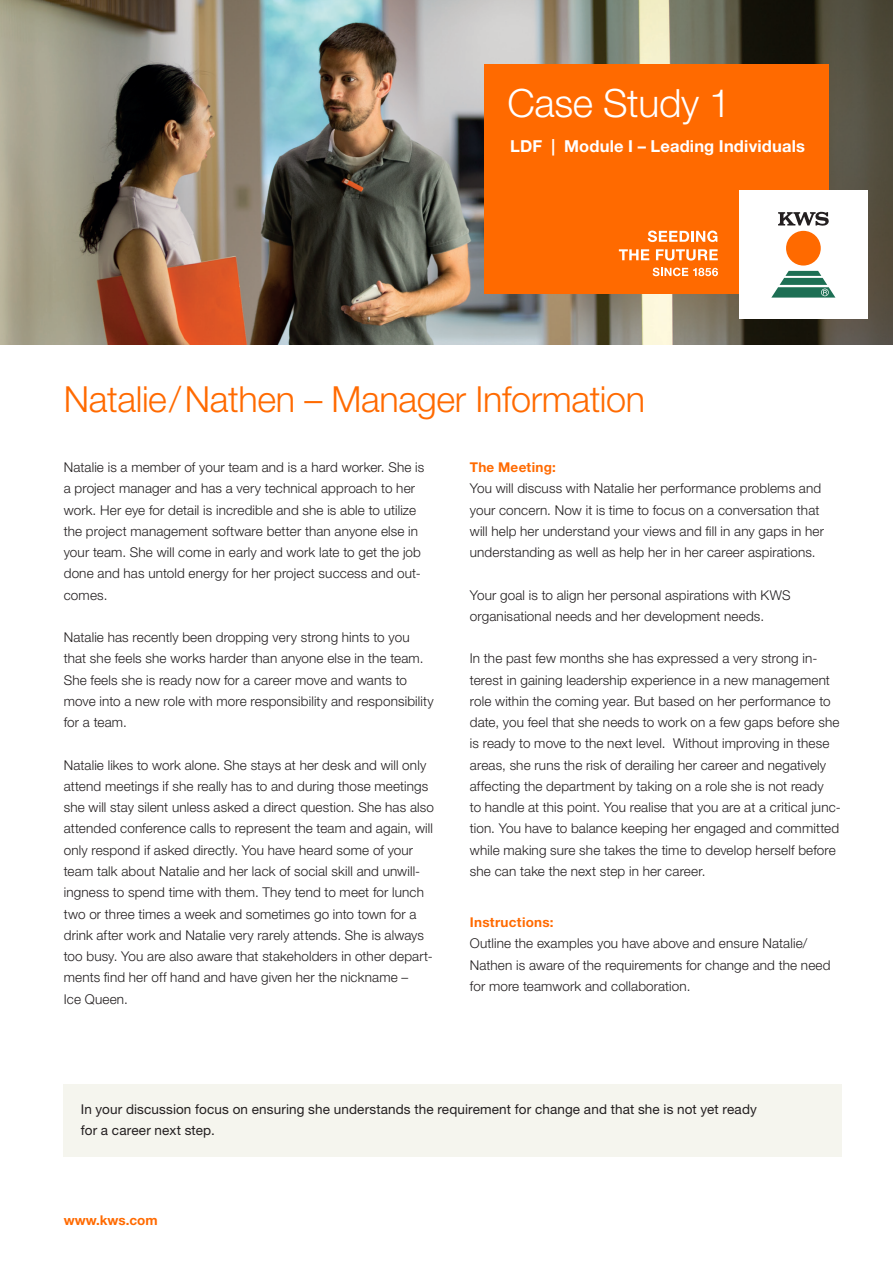
<style>
.page{position:relative;width:893px;height:1263px;background:#fff}
.page>*{position:absolute;margin:0;border:0;box-sizing:border-box;transform-origin:0 0}
.t1{font:300 39px "Helvetica Neue LT Std";letter-spacing:-.01em;color:#fff}
.t2{font:300 36px "Helvetica Neue LT Std";letter-spacing:-.01em;color:#ff6a00}
.t3{font:700 16.5px "Helvetica Neue LT Std";letter-spacing:.01em;color:#fff}
.t4{font:300 13.5px/21.3px "Helvetica Neue LT Std";letter-spacing:.01em;color:#231f20}
.t5{font:13.5px/21.3px "Helvetica Neue LT Std";letter-spacing:.01em;color:#231f20}
.t6{font:700 13.5px "Helvetica Neue LT Std";letter-spacing:.02em;color:#ff6a00}
.t7{font:700 13.5px "Helvetica Neue LT Std";color:#ff6a00}
</style>
<div class="page">
<img style="left:0;top:0;width:893px;height:344px">
<div style="left:485px;top:64px;width:344px;height:229px;background:#ff6a00"></div>
<div style="left:739px;top:191px;width:128px;height:128px;background:#fff"></div>
<svg style="left:771px;top:271px;width:64px;height:27px"></svg>
<div style="left:786px;top:231px;width:35px;height:35px;background:#ff6a00;border-radius:50%"></div>
<svg style="left:778px;top:212px;width:51px;height:14px"></svg>
<svg style="left:648px;top:231px;width:69px;height:11px"></svg>
<svg style="left:619px;top:249px;width:30px;height:11px"></svg>
<svg style="left:656px;top:249px;width:62px;height:12px"></svg>
<svg style="left:653px;top:268px;width:65px;height:8px"></svg>
<div style="left:64px;top:1084px;width:778px;height:73px;background:#f5f5ee"></div>
<h1 class="t1" style="left:507px;top:79px;width:225px">Case Study 1</h1>
<p class="t3" style="left:510px;top:136px;width:296px">LDF | Module I – Leading Individuals</p>
<h2 class="t2" style="left:64px;top:378px;width:583px">Natalie/Nathen – Manager Information</h2>
<p class="t4" style="left:64px;top:456px;width:362px">Natalie is a member of your team and is a hard worker. She is a project manager and has a very technical approach to her work. Her eye for detail is incredible and she is able to utilize the project management software better than anyone else in your team. She will come in early and work late to get the job done and has untold energy for her project success and out&shy;comes.</p>
<p class="t4" style="left:64px;top:626px;width:371px">Natalie has recently been dropping very strong hints to you that she feels she works harder than anyone else in the team.<br>She feels she is ready now for a career move and wants to move into a new role with more responsibility and responsibility for a team.</p>
<p class="t4" style="left:64px;top:754px;width:372px">Natalie likes to work alone. She stays at her desk and will only attend meetings if she really has to and during those meetings she will stay silent unless asked a direct question. She has also attended conference calls to represent the team and again, will only respond if asked directly. You have heard some of your team talk about Natalie and her lack of social skill and unwill&shy;ingness to spend time with them. They tend to meet for lunch two or three times a week and sometimes go into town for a drink after work and Natalie very rarely attends. She is always too busy. You are also aware that stakeholders in other depart&shy;ments find her off hand and have given her the nickname –<br>Ice Queen.</p>
<p class="t6" style="left:470px;top:459px;width:87px">The Meeting:</p>
<p class="t4" style="left:470px;top:477px;width:356px">You will discuss with Natalie her performance problems and your concern. Now it is time to focus on a conversation that will help her understand your views and fill in any gaps in her understanding as well as help her in her career aspirations.</p>
<p class="t4" style="left:470px;top:584px;width:322px">Your goal is to align her personal aspirations with KWS organisational needs and her development needs.</p>
<p class="t4" style="left:470px;top:648px;width:372px">In the past few months she has expressed a very strong in&shy;terest in gaining leadership experience in a new management role within the coming year. But based on her performance to date, you feel that she needs to work on a few gaps before she is ready to move to the next level. Without improving in these areas, she runs the risk of derailing her career and negatively affecting the department by taking on a role she is not ready<br>to handle at this point. You realise that you are at a critical junc&shy;tion. You have to balance keeping her engaged and committed while making sure she takes the time to develop herself before she can take the next step in her career.</p>
<p class="t6" style="left:470px;top:914px;width:85px">Instructions:</p>
<p class="t4" style="left:470px;top:932px;width:362px">Outline the examples you have above and ensure Natalie/<br>Nathen is aware of the requirements for change and the need for more teamwork and collaboration.</p>
<p class="t5" style="left:81px;top:1098px;width:678px">In your discussion focus on ensuring she understands the requirement for change and that she is not yet ready for a career next step.</p>
<p class="t7" style="left:64px;top:1211px;width:95px">www.kws.com</p>
</div>
